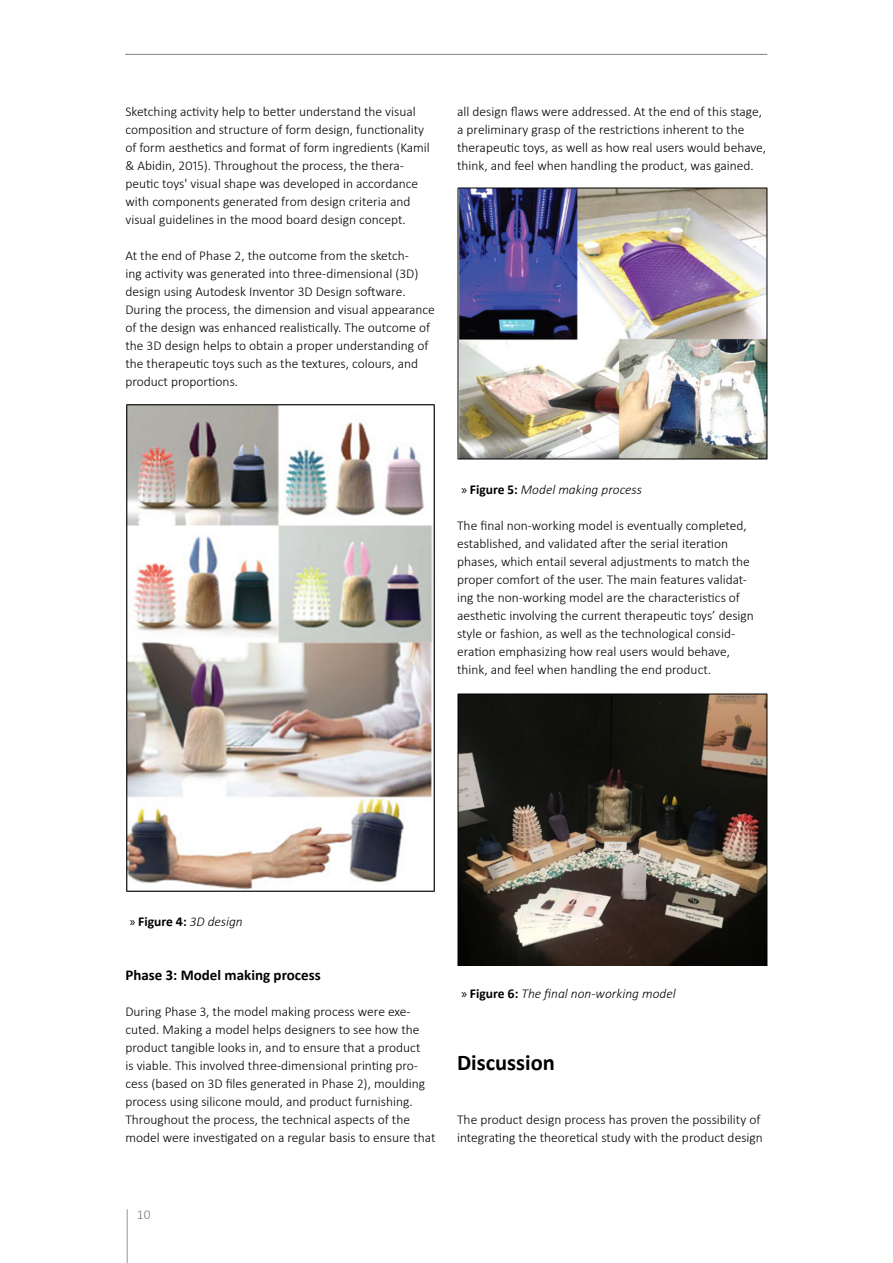
<style>
.page{position:relative;width:893px;height:1263px;background:#fff}
.page>*{position:absolute;margin:0;border:0;box-sizing:border-box;transform-origin:0 0}
.t1{font:700 22.5px "Calibri";color:#000}
.t2{font:700 15px "Calibri";color:#000}
.t3{font:300 13.5px/18px "Calibri";color:#000}
.t4{font:italic 300 13.5px "Calibri";color:#000}
.t5{font:700 13.5px "Calibri";color:#000}
.t6{font:300 13.5px "Calibri";color:#77787b}
.s1{font-family:"Myriad Pro";font-weight:400;font-style:normal}
.s2{font-weight:700;font-style:normal}
.s3{font-family:"Myriad Pro";font-weight:400}
.s4{font-weight:300;font-style:italic}
</style>
<div class="page">
<hr style="left:127px;top:1209px;width:1px;height:54px;background:#939598">
<hr style="left:125px;top:54px;width:642px;height:1px;background:#808285">
<img style="left:126px;top:404px;width:309px;height:488px">
<img style="left:457px;top:188px;width:310px;height:271px">
<img style="left:457px;top:694px;width:310px;height:271px">
<p class="t3" style="left:125px;top:102px;width:306px">Sketching activity help to better understand the visual composition and structure of form design, functionality of form aesthetics and format of form ingredients (Kamil &amp; Abidin, 2015). Throughout the process, the thera&shy;peutic toys' visual shape was developed in accordance with components generated from design criteria and visual guidelines in the mood board design concept.</p>
<p class="t3" style="left:125px;top:246px;width:311px">At the end of Phase 2, the outcome from the sketch-<br>ing activity was generated into three-dimensional (3D) design using Autodesk Inventor 3D Design software.<br>During the process, the dimension and visual appearance of the design was enhanced realistically. The outcome of the 3D design helps to obtain a proper understanding of the therapeutic toys such as the textures, colours, and product proportions.</p>
<p class="t3" style="left:457px;top:102px;width:311px">all design flaws were addressed. At the end of this stage, a preliminary grasp of the restrictions inherent to the therapeutic toys, as well as how real users would behave, think, and feel when handling the product, was gained.</p>
<p class="t4" style="left:461px;top:481px;width:182px"><span class="s1">»</span> <span class="s2">Figure 5:</span> Model making process</p>
<p class="t3" style="left:457px;top:516px;width:298px">The final non-working model is eventually completed, established, and validated after the serial iteration phases, which entail several adjustments to match the proper comfort of the user. The main features validat&shy;ing the non-working model are the characteristics of aesthetic involving the current therapeutic toys’ design style or fashion, as well as the technological consid&shy;eration emphasizing how real users would behave, think, and feel when handling the end product.</p>
<p class="t5" style="left:130px;top:912px;width:115px"><span class="s3">»</span> Figure 4: <span class="s4">3D design</span></p>
<p class="t2" style="left:125px;top:964px;width:197px">Phase 3: Model making process</p>
<p class="t3" style="left:125px;top:1002px;width:311px">During Phase 3, the model making process were exe&shy;cuted. Making a model helps designers to see how the product tangible looks in, and to ensure that a product<br>is viable. This involved three-dimensional printing pro&shy;cess (based on 3D files generated in Phase 2), moulding process using silicone mould, and product furnishing.<br>Throughout the process, the technical aspects of the model were investigated on a regular basis to ensure that</p>
<p class="t4" style="left:461px;top:985px;width:216px"><span class="s1">»</span> <span class="s2">Figure 6:</span> The final non-working model</p>
<h1 class="t1" style="left:457px;top:1046px;width:99px">Discussion</h1>
<p class="t3" style="left:457px;top:1110px;width:307px">The product design process has proven the possibility of integrating the theoretical study with the product design</p>
<p class="t6" style="left:137px;top:1206px;width:15px">10</p>
</div>
